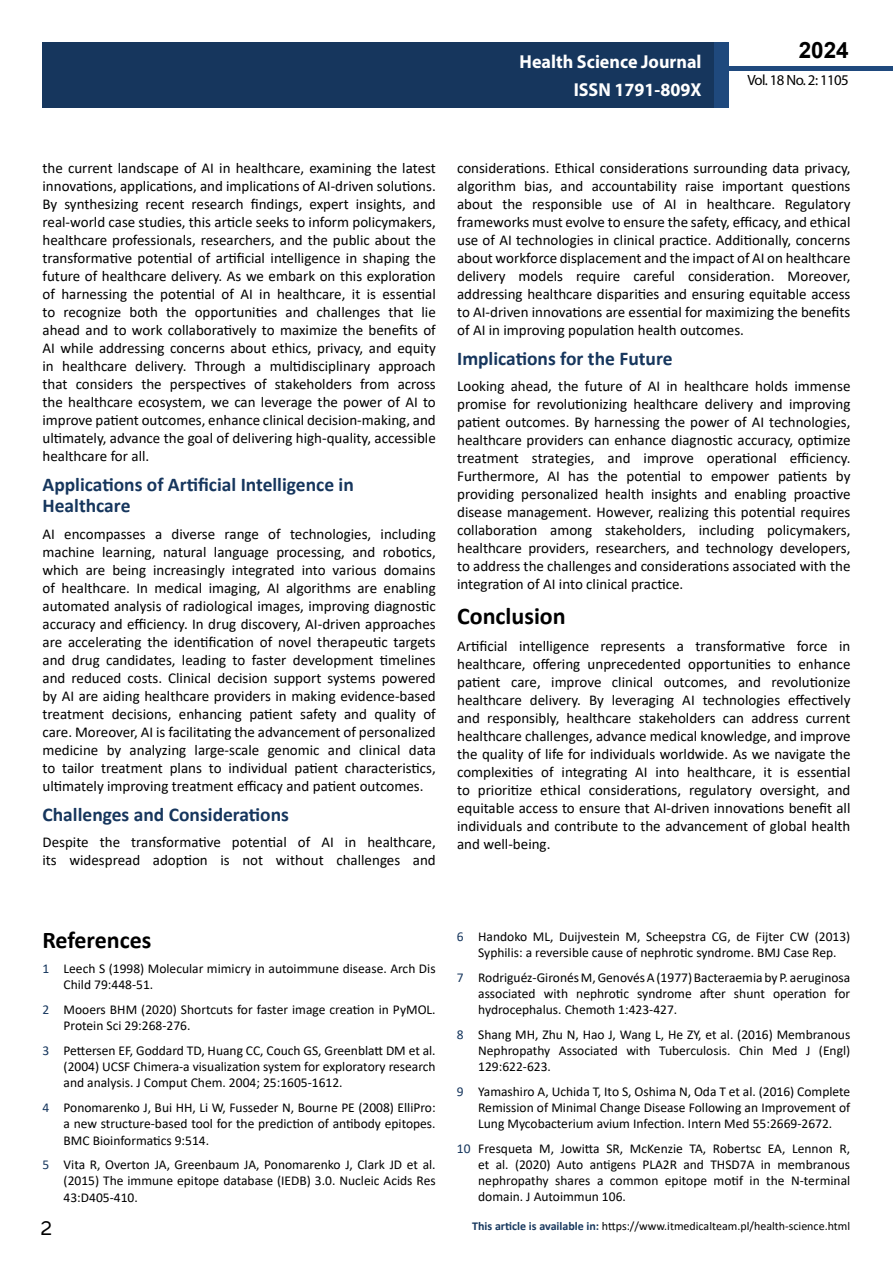
<style>
.page{position:relative;width:893px;height:1263px;background:#fff}
.page>*{position:absolute;margin:0;border:0;box-sizing:border-box;transform-origin:0 0}
.t1{font:25.5px "Tunga";color:#000}
.t2{font:700 24px "Calibri";color:#000}
.t3{font:700 22.5px "Arial";color:#000}
.t4{font:700 19.5px/21.5px "Calibri";color:#16365d}
.t5{font:700 18.75px/27.2px "Myriad Pro";color:#fff;text-align:right;scale:.96 1}
.t6{font:15px/18px "Calibri";color:#000;text-align:justify}
.t7{font:14.85px "Myriad Pro";letter-spacing:-.04em;color:#000}
.t8{font:13.5px/16.2px "Calibri";color:#000;text-align:justify}
.t9{font:12px "Calibri";color:#000}
.s1{color:#16365d}
.s2{font-weight:700;color:#16375d}
</style>
<div class="page">
<div style="left:722px;top:66px;width:171px;height:5px;background:#1f497d"></div>
<div style="left:43px;top:42px;width:671px;height:66px;background:#16365d"></div>
<div style="left:714px;top:42px;width:15px;height:66px;background:#1f497d"></div>
<p class="t5" style="left:520px;top:48px;width:191px">Health Science Journal<br>ISSN 1791-809X</p>
<h3 class="t3" style="left:799px;top:35px;width:52px">2024</h3>
<p class="t7" style="left:747px;top:71px;width:103px">Vol. 18 No. 2: 1105</p>
<p class="t6" style="left:43px;top:158px;width:395px">the current landscape of AI in healthcare, examining the latest innovations, applications, and implications of AI-driven solutions.<br>By synthesizing recent research findings, expert insights, and real-world case studies, this article seeks to inform policymakers, healthcare professionals, researchers, and the public about the transformative potential of artificial intelligence in shaping the future of healthcare delivery. As we embark on this exploration of harnessing the potential of AI in healthcare, it is essential to recognize both the opportunities and challenges that lie ahead and to work collaboratively to maximize the benefits of AI while addressing concerns about ethics, privacy, and equity in healthcare delivery. Through a multidisciplinary approach that considers the perspectives of stakeholders from across the healthcare ecosystem, we can leverage the power of AI to improve patient outcomes, enhance clinical decision-making, and ultimately, advance the goal of delivering high-quality, accessible healthcare for all.</p>
<h3 class="t4" style="left:43px;top:473px;width:313px">Applications of Artificial Intelligence in<br>Healthcare</h3>
<p class="t6" style="left:43px;top:524px;width:395px">AI encompasses a diverse range of technologies, including machine learning, natural language processing, and robotics, which are being increasingly integrated into various domains of healthcare. In medical imaging, AI algorithms are enabling automated analysis of radiological images, improving diagnostic accuracy and efficiency. In drug discovery, AI-driven approaches are accelerating the identification of novel therapeutic targets and drug candidates, leading to faster development timelines and reduced costs. Clinical decision support systems powered by AI are aiding healthcare providers in making evidence-based treatment decisions, enhancing patient safety and quality of care. Moreover, AI is facilitating the advancement of personalized medicine by analyzing large-scale genomic and clinical data to tailor treatment plans to individual patient characteristics, ultimately improving treatment efficacy and patient outcomes.</p>
<h3 class="t4" style="left:43px;top:803px;width:248px">Challenges and Considerations</h3>
<p class="t6" style="left:43px;top:833px;width:395px">Despite the transformative potential of AI in healthcare, its widespread adoption is not without challenges and</p>
<p class="t6" style="left:457px;top:158px;width:395px">considerations. Ethical considerations surrounding data privacy, algorithm bias, and accountability raise important questions about the responsible use of AI in healthcare. Regulatory frameworks must evolve to ensure the safety, efficacy, and ethical use of AI technologies in clinical practice. Additionally, concerns about workforce displacement and the impact of AI on healthcare delivery models require careful consideration. Moreover, addressing healthcare disparities and ensuring equitable access to AI-driven innovations are essential for maximizing the benefits of AI in improving population health outcomes.</p>
<h3 class="t4" style="left:457px;top:347px;width:217px">Implications for the Future</h3>
<p class="t6" style="left:457px;top:377px;width:395px">Looking ahead, the future of AI in healthcare holds immense promise for revolutionizing healthcare delivery and improving patient outcomes. By harnessing the power of AI technologies, healthcare providers can enhance diagnostic accuracy, optimize treatment strategies, and improve operational efficiency.<br>Furthermore, AI has the potential to empower patients by providing personalized health insights and enabling proactive disease management. However, realizing this potential requires collaboration among stakeholders, including policymakers, healthcare providers, researchers, and technology developers, to address the challenges and considerations associated with the integration of AI into clinical practice.</p>
<h2 class="t2" style="left:457px;top:599px;width:110px">Conclusion</h2>
<p class="t6" style="left:457px;top:636px;width:395px">Artificial intelligence represents a transformative force in healthcare, offering unprecedented opportunities to enhance patient care, improve clinical outcomes, and revolutionize healthcare delivery. By leveraging AI technologies effectively and responsibly, healthcare stakeholders can address current healthcare challenges, advance medical knowledge, and improve the quality of life for individuals worldwide. As we navigate the complexities of integrating AI into healthcare, it is essential to prioritize ethical considerations, regulatory oversight, and equitable access to ensure that AI-driven innovations benefit all individuals and contribute to the advancement of global health and well-being.</p>
<h2 class="t2" style="left:42px;top:923px;width:111px">References</h2>
<p class="t8" style="left:64px;top:960px;width:374px;text-indent:-21px"><span class="s1">1</span> Leech S (1998) Molecular mimicry in autoimmune disease. Arch Dis<br>Child 79:448-51.</p>
<p class="t8" style="left:64px;top:1001px;width:374px;text-indent:-21px"><span class="s1">2</span> Mooers BHM (2020) Shortcuts for faster image creation in PyMOL.<br>Protein Sci 29:268-276.</p>
<p class="t8" style="left:64px;top:1042px;width:374px;text-indent:-21px"><span class="s1">3</span> Pettersen EF, Goddard TD, Huang CC, Couch GS, Greenblatt DM et al. (2004) UCSF Chimera-a visualization system for exploratory research and analysis. J Comput Chem. 2004; 25:1605-1612.</p>
<p class="t8" style="left:64px;top:1099px;width:374px;text-indent:-21px"><span class="s1">4</span> Ponomarenko J, Bui HH, Li W, Fusseder N, Bourne PE (2008) ElliPro: a new structure-based tool for the prediction of antibody epitopes.<br>BMC Bioinformatics 9:514.</p>
<p class="t8" style="left:64px;top:1156px;width:374px;text-indent:-21px"><span class="s1">5</span> Vita R, Overton JA, Greenbaum JA, Ponomarenko J, Clark JD et al. (2015) The immune epitope database (IEDB) 3.0. Nucleic Acids Res 43:D405-410.</p>
<p class="t8" style="left:457px;top:928px;width:395px;text-align:center"><span class="s1">6</span> Handoko ML, Duijvestein M, Scheepstra CG, de Fijter CW (2013)<br>Syphilis: a reversible cause of nephrotic syndrome. BMJ Case Rep.</p>
<p class="t8" style="left:478px;top:968px;width:374px;text-indent:-21px"><span class="s1">7</span> Rodriguéz-Gironés M, Genovés A (1977) Bacteraemia by P. aeruginosa associated with nephrotic syndrome after shunt operation for hydrocephalus. Chemoth 1:423-427.</p>
<p class="t8" style="left:478px;top:1026px;width:374px;text-indent:-21px"><span class="s1">8</span> Shang MH, Zhu N, Hao J, Wang L, He ZY, et al. (2016) Membranous Nephropathy Associated with Tuberculosis. Chin Med J (Engl)<br>129:622-623.</p>
<p class="t8" style="left:478px;top:1083px;width:374px;text-indent:-21px"><span class="s1">9</span> Yamashiro A, Uchida T, Ito S, Oshima N, Oda T et al. (2016) Complete Remission of Minimal Change Disease Following an Improvement of Lung Mycobacterium avium Infection. Intern Med 55:2669-2672.</p>
<p class="t8" style="left:478px;top:1140px;width:374px;text-indent:-21px"><span class="s1">10</span> Fresqueta M, Jowitta SR, McKenzie TA, Robertsc EA, Lennon R, et al. (2020) Auto antigens PLA2R and THSD7A in membranous nephropathy shares a common epitope motif in the N-terminal domain. J Autoimmun 106.</p>
<h1 class="t1" style="left:41px;top:1211px;width:13px">2</h1>
<p class="t9" style="left:472px;top:1217px;width:380px"><span class="s2">This article is available in:</span> https://www.itmedicalteam.pl/health-science.html</p>
</div>
